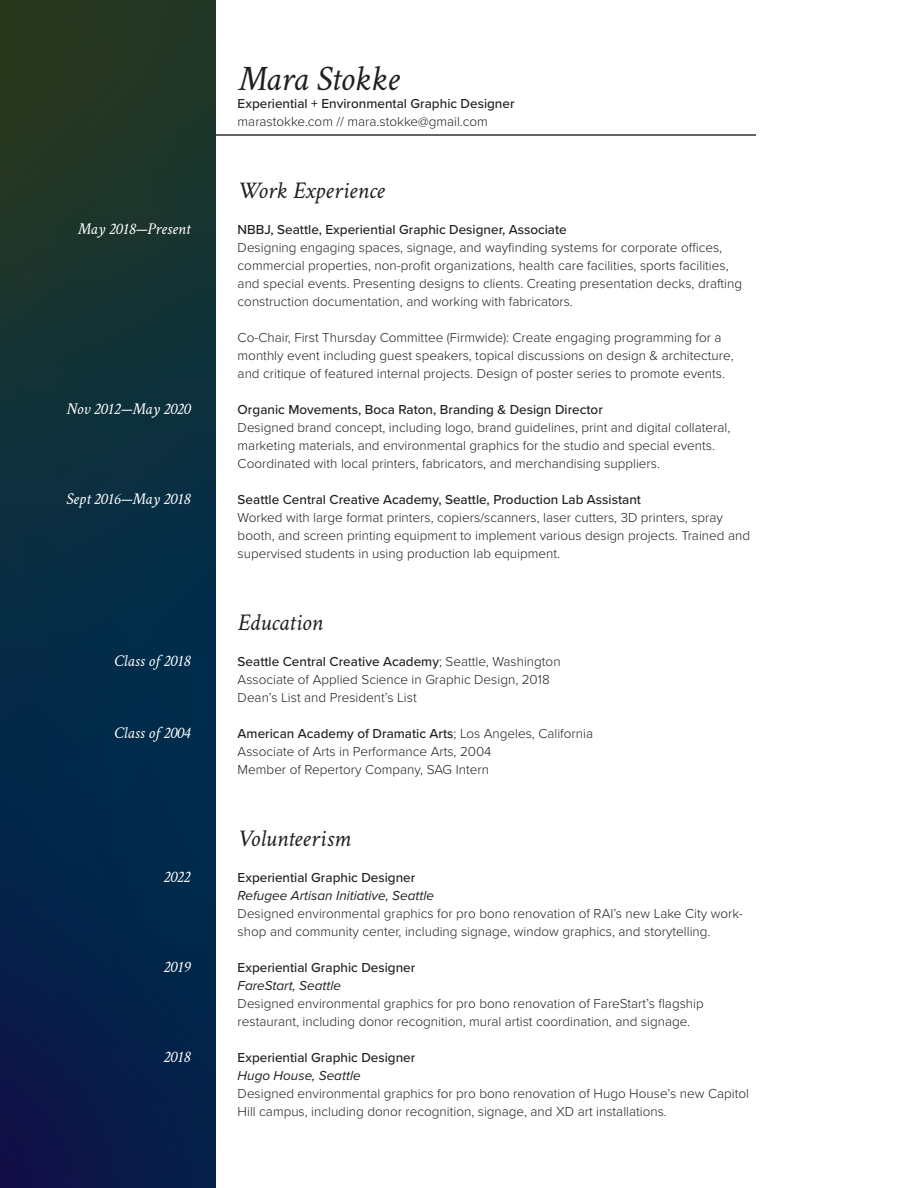
<style>
.page{position:relative;width:918px;height:1188px;background:#fff}
.page>*{position:absolute;margin:0;border:0;box-sizing:border-box;transform-origin:0 0}
.t1{font:italic 36px "Crimson Text";letter-spacing:-.02em;color:#231f20}
.t2{font:italic 24px "Crimson Text";letter-spacing:-.005em;color:#231f20}
.t3{font:italic 16.5px "Crimson Text";color:#fff}
.t4{font:300 13.5px/18px "Proxima Nova";color:#231f20}
.t5{font:500 13.5px "Proxima Nova";color:#231f20}
.t6{font:italic 13.5px "Proxima Nova";color:#231f20}
.s1{font-weight:500}
</style>
<div class="page">
<div style="left:0;top:0;width:216px;height:1188px;background:linear-gradient(to bottom,#1e3b27,#001c54)"></div>
<hr style="left:216px;top:134px;width:540px;height:2px;background:#333233">
<p class="t3" style="left:77px;top:219px;width:114px">May 2018—Present</p>
<p class="t3" style="left:66px;top:399px;width:125px">Nov 2012—May 2020</p>
<p class="t3" style="left:66px;top:489px;width:125px">Sept 2016—May 2018</p>
<p class="t3" style="left:114px;top:651px;width:78px">Class of 2018</p>
<p class="t3" style="left:114px;top:723px;width:78px">Class of 2004</p>
<p class="t3" style="left:164px;top:867px;width:28px">2022</p>
<p class="t3" style="left:164px;top:957px;width:28px">2019</p>
<p class="t3" style="left:164px;top:1047px;width:28px">2018</p>
<h1 class="t1" style="left:238px;top:58px;width:163px">Mara Stokke</h1>
<p class="t5" style="left:238px;top:93px;width:279px">Experiential + Environmental Graphic Designer</p>
<p class="t4" style="left:238px;top:112px;width:252px">marastokke.com // mara.stokke@gmail.com</p>
<h2 class="t2" style="left:238px;top:177px;width:149px">Work Experience</h2>
<p class="t5" style="left:238px;top:219px;width:331px">NBBJ, Seattle, Experiential Graphic Designer, Associate</p>
<p class="t4" style="left:238px;top:238px;width:506px">Designing engaging spaces, signage, and wayfinding systems for corporate offices, commercial properties, non-profit organizations, health care facilities, sports facilities, and special events. Presenting designs to clients. Creating presentation decks, drafting construction documentation, and working with fabricators.</p>
<p class="t4" style="left:238px;top:328px;width:497px">Co-Chair, First Thursday Committee (Firmwide): Create engaging programming for a monthly event including guest speakers, topical discussions on design &amp; architecture, and critique of featured internal projects. Design of poster series to promote events.</p>
<p class="t5" style="left:238px;top:399px;width:367px">Organic Movements, Boca Raton, Branding &amp; Design Director</p>
<p class="t4" style="left:238px;top:418px;width:494px">Designed brand concept, including logo, brand guidelines, print and digital collateral, marketing materials, and environmental graphics for the studio and special events.<br>Coordinated with local printers, fabricators, and merchandising suppliers.</p>
<p class="t5" style="left:238px;top:489px;width:405px">Seattle Central Creative Academy, Seattle, Production Lab Assistant</p>
<p class="t4" style="left:238px;top:508px;width:514px">Worked with large format printers, copiers/scanners, laser cutters, 3D printers, spray booth, and screen printing equipment to implement various design projects. Trained and supervised students in using production lab equipment.</p>
<h2 class="t2" style="left:238px;top:609px;width:86px">Education</h2>
<p class="t4" style="left:238px;top:652px;width:324px"><span class="s1">Seattle Central Creative Academy</span>; Seattle, Washington<br>Associate of Applied Science in Graphic Design, 2018<br>Dean’s List and President’s List</p>
<p class="t4" style="left:238px;top:724px;width:357px"><span class="s1">American Academy of Dramatic Arts</span>; Los Angeles, California<br>Associate of Arts in Performance Arts, 2004<br>Member of Repertory Company, SAG Intern</p>
<h2 class="t2" style="left:238px;top:825px;width:114px">Volunteerism</h2>
<p class="t5" style="left:238px;top:867px;width:179px">Experiential Graphic Designer</p>
<p class="t6" style="left:238px;top:885px;width:198px">Refugee Artisan Initiative, Seattle</p>
<p class="t4" style="left:238px;top:904px;width:507px">Designed environmental graphics for pro bono renovation of RAI’s new Lake City work&shy;shop and community center, including signage, window graphics, and storytelling.</p>
<p class="t5" style="left:238px;top:957px;width:179px">Experiential Graphic Designer</p>
<p class="t6" style="left:238px;top:975px;width:105px">FareStart, Seattle</p>
<p class="t4" style="left:238px;top:994px;width:468px">Designed environmental graphics for pro bono renovation of FareStart’s flagship restaurant, including donor recognition, mural artist coordination, and signage.</p>
<p class="t5" style="left:238px;top:1047px;width:179px">Experiential Graphic Designer</p>
<p class="t6" style="left:238px;top:1065px;width:124px">Hugo House, Seattle</p>
<p class="t4" style="left:238px;top:1084px;width:513px">Designed environmental graphics for pro bono renovation of Hugo House’s new Capitol<br>Hill campus, including donor recognition, signage, and XD art installations.</p>
</div>
